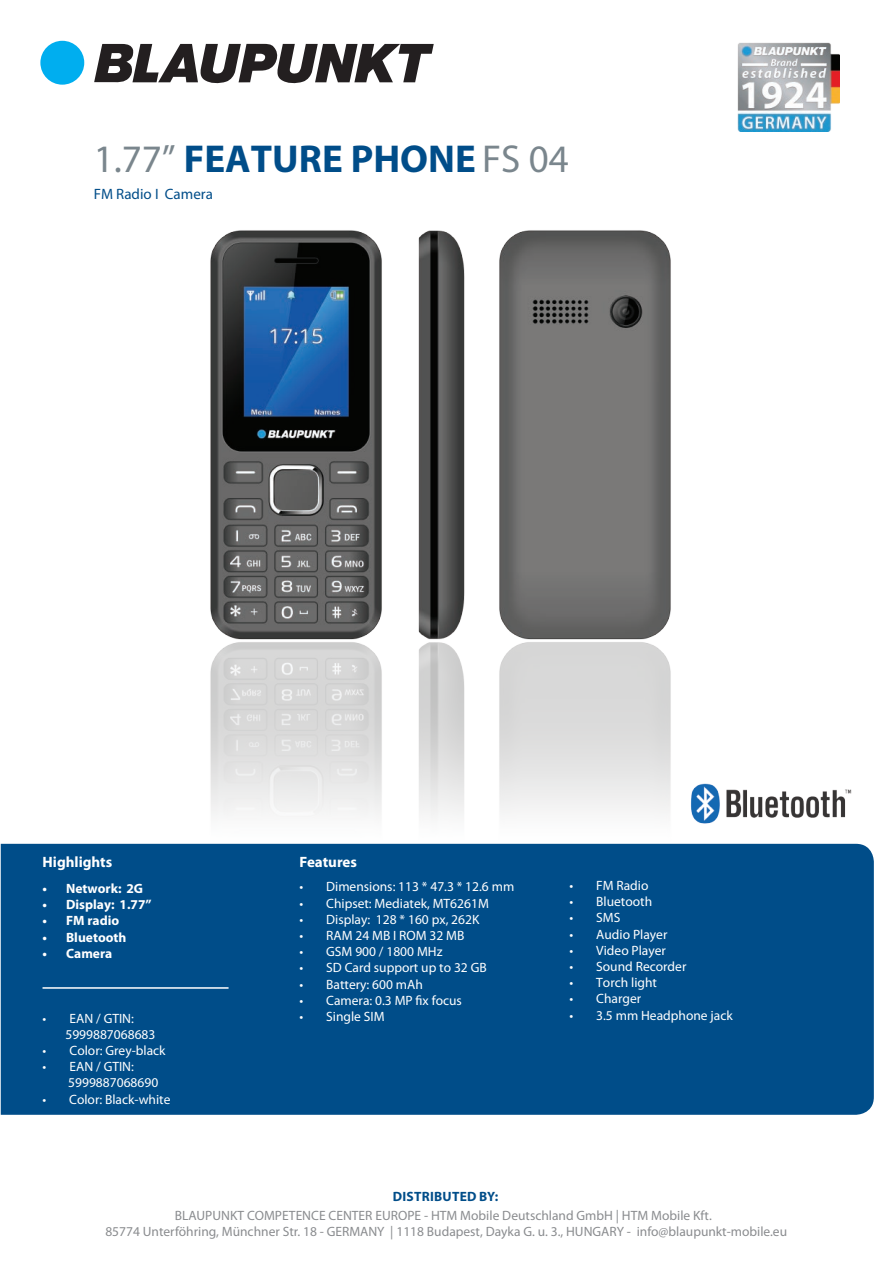
<style>
.page{position:relative;width:893px;height:1263px;background:#fff}
.page>*{position:absolute;margin:0;border:0;box-sizing:border-box;transform-origin:0 0}
.t1{font:700 39px "Myriad Pro";color:#004d89}
.t2{font:700 15px "Myriad Pro";color:#fff}
.t3{font:15px "Myriad Pro";color:#004d89}
.t4{font:13.5px/16.2px "Myriad Pro";color:#fff}
.t5{font:13.5px/16.2px "Myriad Pro";color:#8a8c8f;text-align:center}
.t6{font:700 13.5px "Myriad Pro";color:#fff}
.t7{font:700 13.5px "Myriad Pro";letter-spacing:.02em;color:#004d89}
.s1{font-weight:400;color:#7a868d}
</style>
<div class="page">
<div style="left:40px;top:41px;width:44px;height:44px;background:#00aeef;border-radius:50%"></div>
<svg style="left:94px;top:44px;width:340px;height:40px"></svg>
<div style="left:1px;top:844px;width:873px;height:271px;background:#004d89"></div>
<hr style="left:43px;top:987px;width:186px;height:2px;background:#fff">
<img style="left:726px;top:789px;width:126px;height:29px">
<img style="left:153px;top:230px;width:569px;height:639px">
<img style="left:737px;top:42px;width:102px;height:89px">
<h1 class="t1" style="left:94px;top:133px;width:476px"><span class="s1">1.77”</span> FEATURE PHONE <span class="s1">FS 04</span></h1>
<p class="t3" style="left:94px;top:184px;width:121px">FM Radio I Camera</p>
<p class="t2" style="left:43px;top:852px;width:71px">Highlights</p>
<p class="t2" style="left:300px;top:852px;width:59px">Features</p>
<p class="t6" style="left:43px;top:879px;width:102px">• Network: 2G</p>
<p class="t6" style="left:43px;top:896px;width:111px">• Display: 1.77”</p>
<p class="t6" style="left:43px;top:912px;width:78px">• FM radio</p>
<p class="t6" style="left:43px;top:928px;width:85px">• Bluetooth</p>
<p class="t6" style="left:43px;top:944px;width:71px">• Camera</p>
<p class="t4" style="left:43px;top:1010px;width:5px">•</p>
<p class="t4" style="left:43px;top:1042px;width:5px">• •</p>
<p class="t4" style="left:70px;top:1010px;width:66px">EAN / GTIN:</p>
<p class="t4" style="left:70px;top:1042px;width:98px">Color: Grey-black<br>EAN / GTIN:</p>
<p class="t4" style="left:65px;top:1026px;width:92px">5999887068683</p>
<p class="t4" style="left:68px;top:1074px;width:92px">5999887068690</p>
<p class="t4" style="left:43px;top:1091px;width:129px">• Color: Black-white</p>
<p class="t4" style="left:300px;top:878px;width:216px">• Dimensions: 113 * 47.3 * 12.6 mm</p>
<p class="t4" style="left:300px;top:895px;width:191px">• Chipset: Mediatek, MT6261M</p>
<p class="t4" style="left:300px;top:911px;width:181px">• Display: 128 * 160 px, 262K</p>
<p class="t4" style="left:300px;top:927px;width:166px">• RAM 24 MB I ROM 32 MB</p>
<p class="t4" style="left:300px;top:943px;width:144px">• GSM 900 / 1800 MHz</p>
<p class="t4" style="left:300px;top:959px;width:189px">• SD Card support up to 32 GB</p>
<p class="t4" style="left:300px;top:976px;width:125px">• Battery: 600 mAh</p>
<p class="t4" style="left:300px;top:992px;width:164px">• Camera: 0.3 MP fix focus</p>
<p class="t4" style="left:300px;top:1008px;width:87px">• Single SIM</p>
<p class="t4" style="left:570px;top:877px;width:80px">• FM Radio</p>
<p class="t4" style="left:570px;top:893px;width:84px">• Bluetooth</p>
<p class="t4" style="left:570px;top:909px;width:52px">• SMS</p>
<p class="t4" style="left:570px;top:926px;width:99px">• Audio Player</p>
<p class="t4" style="left:570px;top:942px;width:98px">• Video Player</p>
<p class="t4" style="left:570px;top:958px;width:118px">• Sound Recorder</p>
<p class="t4" style="left:570px;top:974px;width:89px">• Torch light</p>
<p class="t4" style="left:570px;top:990px;width:73px">• Charger</p>
<p class="t4" style="left:570px;top:1007px;width:165px">• 3.5 mm Headphone jack</p>
<p class="t7" style="left:393px;top:1187px;width:107px">DISTRIBUTED BY:</p>
<p class="t5" style="left:105px;top:1207px;width:683px">BLAUPUNKT COMPETENCE CENTER EUROPE - HTM Mobile Deutschland GmbH | HTM Mobile Kft.<br>85774 Unterföhring, Münchner Str. 18 - GERMANY | 1118 Budapest, Dayka G. u. 3., HUNGARY - info@blaupunkt-mobile.eu</p>
</div>
